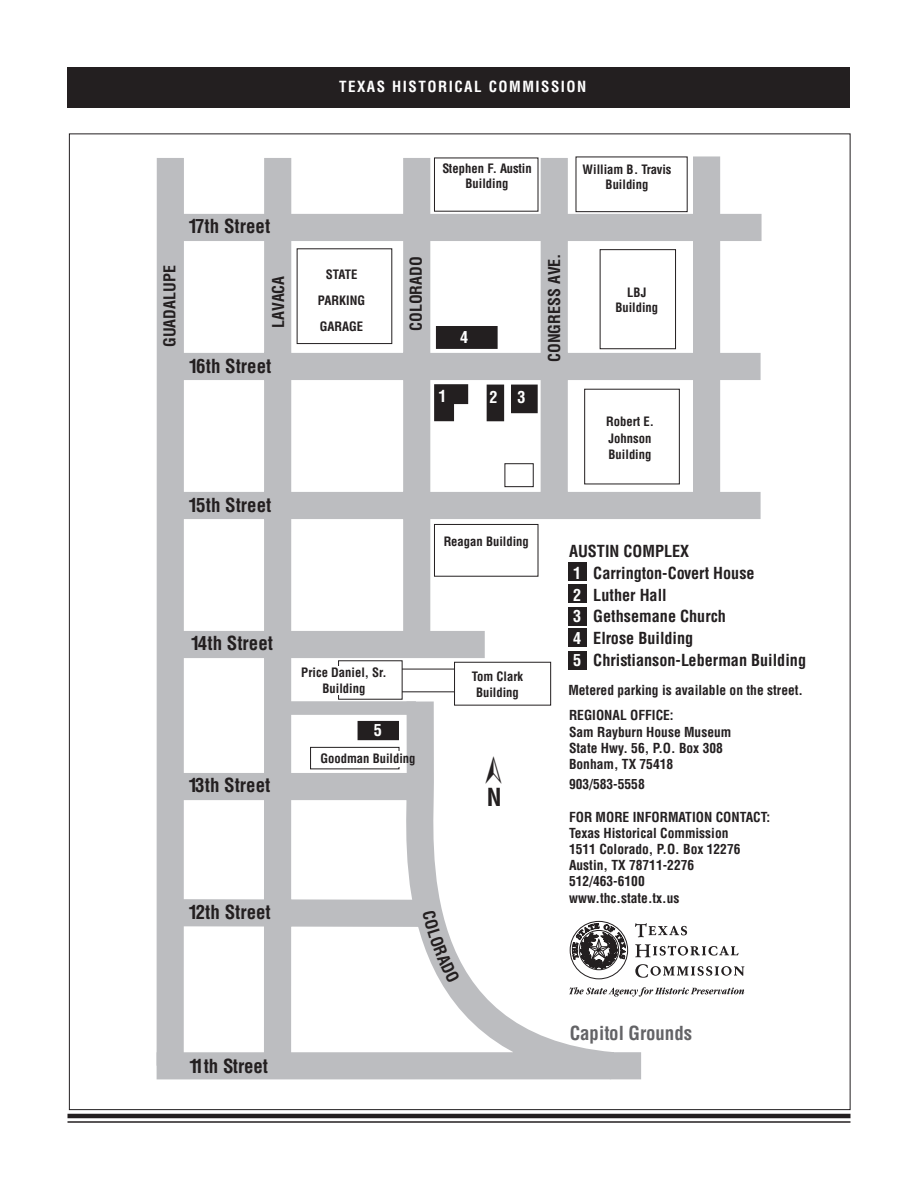
<style>
.page{position:relative;width:918px;height:1188px;background:#fff}
.page>*{position:absolute;margin:0;border:0;box-sizing:border-box;transform-origin:0 0}
.t1{font:700 condensed 24.3px "Helvetica";color:#231f20}
.t2{font:700 condensed 18.9px "Helvetica";color:#231f20}
.t3{font:700 condensed 18.9px "Helvetica";color:#636366}
.t4{font:700 condensed 16.2px/21.9px "Helvetica";color:#231f20}
.t5{font:700 condensed 16.2px "Helvetica";color:#fff}
.t6{font:700 condensed 15.9px "Helvetica";color:#231f20}
.t7{font:700 condensed 15px "Helvetica";letter-spacing:.1em;color:#fff}
.t8{font:700 condensed 13.5px/16.2px "Helvetica";color:#231f20}
.t9{font:700 condensed 12.6px/14.7px "Helvetica";color:#231f20;text-align:center}
.s1{color:#fff}
</style>
<div class="page">
<div style="left:68px;top:68px;width:782px;height:40px;background:#231f20"></div>
<hr style="left:68px;top:1114px;width:782px;height:4px;background:#231f20">
<hr style="left:68px;top:1121px;width:782px;height:2px;background:#231f20">
<svg style="left:184px;top:156px;width:578px;height:837px"></svg>
<div style="left:512px;top:385px;width:25px;height:27px;background:#231f20"></div>
<div style="left:511px;top:385px;width:27px;height:28px;border:2px solid #231f20"></div>
<div style="left:487px;top:385px;width:16px;height:36px;background:#231f20"></div>
<div style="left:487px;top:385px;width:17px;height:36px;border:2px solid #231f20"></div>
<div style="left:434px;top:524px;width:104px;height:53px;border:1px solid #231f20"></div>
<div style="left:173px;top:631px;width:312px;height:27px;background:#bcbdc0"></div>
<svg style="left:157px;top:674px;width:511px;height:406px"></svg>
<div style="left:576px;top:157px;width:111px;height:55px;background:#fff"></div>
<div style="left:576px;top:157px;width:112px;height:55px;border:1px solid #231f20"></div>
<div style="left:600px;top:250px;width:76px;height:99px;background:#fff"></div>
<div style="left:600px;top:249px;width:76px;height:100px;border:1px solid #231f20"></div>
<div style="left:434px;top:158px;width:104px;height:53px;background:#fff"></div>
<div style="left:297px;top:249px;width:95px;height:95px;background:#fff"></div>
<svg style="left:433px;top:383px;width:36px;height:39px"></svg>
<div style="left:388px;top:669px;width:71px;height:23px;background:#fff"></div>
<div style="left:339px;top:661px;width:63px;height:38px;background:#fff"></div>
<div style="left:455px;top:662px;width:96px;height:43px;background:#fff"></div>
<div style="left:454px;top:662px;width:97px;height:44px;border:1px solid #231f20"></div>
<hr style="left:337px;top:666px;width:3px;height:28px;background:#fff">
<svg style="left:398px;top:751px;width:2px;height:15px"></svg>
<div style="left:505px;top:463px;width:29px;height:24px;border:1px solid #231f20"></div>
<div style="left:157px;top:158px;width:27px;height:908px;background:#bcbdc0"></div>
<div style="left:570px;top:921px;width:58px;height:58px;border:1px solid #231f20;border-radius:50%"></div>
<div style="left:579px;top:930px;width:40px;height:40px;border:1px solid #231f20;border-radius:50%"></div>
<svg style="left:572px;top:918px;width:54px;height:51px"></svg>
<svg style="left:635px;top:964px;width:109px;height:14px"></svg>
<svg style="left:635px;top:944px;width:104px;height:13px"></svg>
<svg style="left:635px;top:923px;width:52px;height:14px"></svg>
<svg style="left:569px;top:987px;width:175px;height:10px"></svg>
<div style="left:585px;top:389px;width:94px;height:95px;background:#fff"></div>
<div style="left:584px;top:389px;width:96px;height:95px;border:1px solid #231f20"></div>
<svg style="left:422px;top:910px;width:38px;height:73px"></svg>
<svg style="left:486px;top:756px;width:16px;height:28px"></svg>
<p class="t7" style="left:339px;top:81px;width:249px">TEXAS HISTORICAL COMMISSION</p>
<p class="t6" style="left:164px;top:347px;width:83px;rotate:-90deg">GUADALUPE</p>
<h2 class="t2" style="left:188px;top:219px;width:83px">17th Street</h2>
<p class="t6" style="left:272px;top:328px;width:54px;rotate:-90deg">LAVACA</p>
<h2 class="t2" style="left:189px;top:359px;width:84px">16th Street</h2>
<h2 class="t2" style="left:189px;top:498px;width:84px">15th Street</h2>
<h2 class="t2" style="left:191px;top:636px;width:84px">14th Street</h2>
<h2 class="t2" style="left:188px;top:778px;width:83px">13th Street</h2>
<h2 class="t2" style="left:189px;top:905px;width:84px">12th Street</h2>
<p class="t9" style="left:318px;top:262px;width:49px;line-height:26.2px">STATE<br>PARKING<br>GARAGE</p>
<p class="t9" style="left:442px;top:162px;width:91px">Stephen F. Austin<br>Building</p>
<p class="t9" style="left:583px;top:163px;width:90px">William B. Travis<br>Building</p>
<p class="t6" style="left:410px;top:331px;width:76px;rotate:-90deg">COLORADO</p>
<p class="t5" style="left:460px;top:330px;width:10px">4</p>
<p class="t5" style="left:439px;top:390px;width:10px">1</p>
<p class="t5" style="left:489px;top:391px;width:38px">2 3</p>
<p class="t6" style="left:548px;top:362px;width:110px;rotate:-90deg">CONGRESS AVE.</p>
<p class="t9" style="left:615px;top:286px;width:44px">LBJ<br>Building</p>
<p class="t9" style="left:606px;top:415px;width:50px;line-height:16.2px;text-align:left">Robert E.<br>Johnson<br>Building</p>
<p class="t9" style="left:444px;top:535px;width:86px">Reagan Building</p>
<p class="t9" style="left:301px;top:665px;width:87px;line-height:16.5px">Price Daniel, Sr.<br>Building</p>
<p class="t5" style="left:374px;top:724px;width:10px">5</p>
<p class="t9" style="left:320px;top:752px;width:97px">Goodman Building</p>
<p class="t9" style="left:472px;top:669px;width:53px;line-height:16.5px">Tom Clark<br>Building</p>
<h1 class="t1" style="left:487px;top:788px;width:16px">N</h1>
<p class="t4" style="left:569px;top:541px;width:239px">AUSTIN COMPLEX<br><span class="s1">1</span> Carrington-Covert House<br><span class="s1">2</span> Luther Hall<br><span class="s1">3</span> Gethsemane Church<br><span class="s1">4</span> Elrose Building<br><span class="s1">5</span> Christianson-Leberman Building</p>
<p class="t8" style="left:568px;top:683px;width:236px">Metered parking is available on the street.</p>
<p class="t8" style="left:569px;top:709px;width:164px">REGIONAL OFFICE:<br>Sam Rayburn House Museum<br>State Hwy. 56, P.O. Box 308<br>Bonham, TX 75418</p>
<p class="t8" style="left:569px;top:777px;width:77px">903/583-5558</p>
<p class="t8" style="left:569px;top:810px;width:203px">FOR MORE INFORMATION CONTACT:<br>Texas Historical Commission<br>1511 Colorado, P.O. Box 12276<br>Austin, TX 78711-2276<br>512/463-6100<br>www.thc.state.tx.us</p>
<h2 class="t2" style="left:189px;top:1058px;width:80px">11th Street</h2>
<h2 class="t3" style="left:570px;top:1026px;width:124px">Capitol Grounds</h2>
</div>
